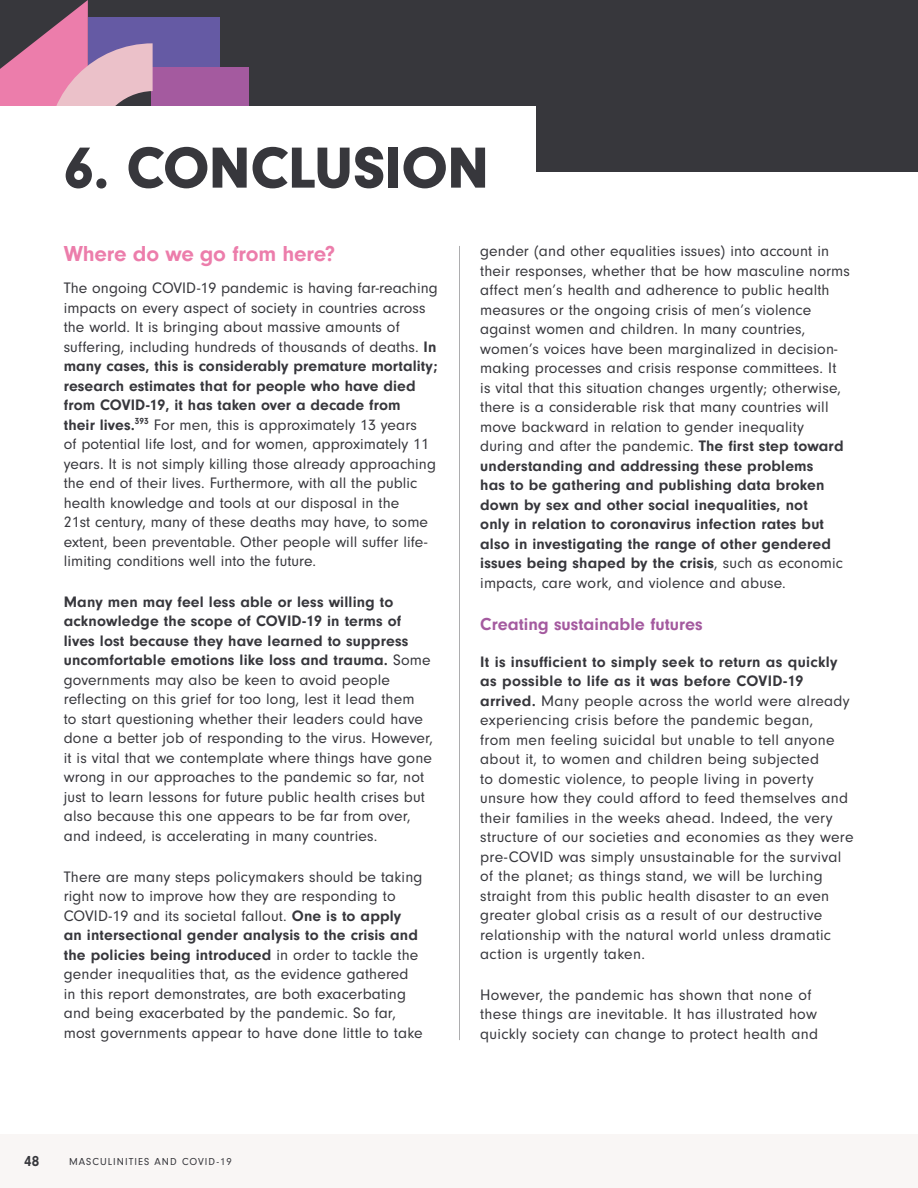
<style>
.page{position:relative;width:918px;height:1188px;background:#fff}
.page>*{position:absolute;margin:0;border:0;box-sizing:border-box;transform-origin:0 0}
.t1{font:900 60px "Neuzeit Gro";letter-spacing:-.01em;color:#37373c}
.t2{font:700 22.5px "Neuzeit Gro";letter-spacing:-.01em;color:#ec7dab}
.t3{font:700 18px "Neuzeit Gro";color:#a45a9f}
.t4{font:15.75px/19.5px "Neuzeit Gro";letter-spacing:.01em;color:#37373c}
.t5{font:700 15px "Neuzeit Gro";color:#37373c}
.t6{font:10.5px "Neuzeit Gro";letter-spacing:.1em;color:#37373c}
.s1{font-weight:700}
</style>
<div class="page">
<div style="left:0;top:1135px;width:918px;height:53px;background:#f9f6f5"></div>
<div style="left:0;top:0;width:918px;height:172px;background:#37373c"></div>
<div style="left:151px;top:67px;width:98px;height:82px;background:#a45a9f"></div>
<div style="left:88px;top:17px;width:131px;height:50px;background:#655aa4"></div>
<svg style="left:0;top:0;width:153px;height:107px"></svg>
<div style="left:0;top:107px;width:536px;height:113px;background:#fff"></div>
<hr style="left:459px;top:246px;width:1px;height:794px;background:#37373c">
<h1 class="t1" style="left:64px;top:134px;width:427px">6. CONCLUSION</h1>
<h2 class="t2" style="left:64px;top:241px;width:273px">Where do we go from here?</h2>
<p class="t4" style="left:64px;top:279px;width:375px">The ongoing COVID-19 pandemic is having far-reaching impacts on every aspect of society in countries across the world. It is bringing about massive amounts of suffering, including hundreds of thousands of deaths. <span class="s1">In many cases, this is considerably premature mortality; research estimates that for people who have died from COVID-19, it has taken over a decade from<br>their lives.</span><sup>393</sup> For men, this is approximately 13 years<br>of potential life lost, and for women, approximately 11 years. It is not simply killing those already approaching the end of their lives. Furthermore, with all the public health knowledge and tools at our disposal in the<br>21st century, many of these deaths may have, to some extent, been preventable. Other people will suffer life&shy;limiting conditions well into the future.</p>
<p class="t4" style="left:64px;top:592px;width:371px"><span class="s1">Many men may feel less able or less willing to acknowledge the scope of COVID-19 in terms of lives lost because they have learned to suppress uncomfortable emotions like loss and trauma.</span> Some governments may also be keen to avoid people reflecting on this grief for too long, lest it lead them<br>to start questioning whether their leaders could have done a better job of responding to the virus. However, it is vital that we contemplate where things have gone wrong in our approaches to the pandemic so far, not just to learn lessons for future public health crises but also because this one appears to be far from over, and indeed, is accelerating in many countries.</p>
<p class="t4" style="left:64px;top:867px;width:360px">There are many steps policymakers should be taking right now to improve how they are responding to COVID-19 and its societal fallout. <span class="s1">One is to apply an intersectional gender analysis to the crisis and the policies being introduced</span> in order to tackle the gender inequalities that, as the evidence gathered in this report demonstrates, are both exacerbating and being exacerbated by the pandemic. So far, most governments appear to have done little to take</p>
<p class="t4" style="left:480px;top:242px;width:371px">gender (and other equalities issues) into account in their responses, whether that be how masculine norms affect men’s health and adherence to public health measures or the ongoing crisis of men’s violence against women and children. In many countries, women’s voices have been marginalized in decision&shy;making processes and crisis response committees. It is vital that this situation changes urgently; otherwise, there is a considerable risk that many countries will move backward in relation to gender inequality during and after the pandemic. <span class="s1">The first step toward understanding and addressing these problems<br>has to be gathering and publishing data broken down by sex and other social inequalities, not<br>only in relation to coronavirus infection rates but also in investigating the range of other gendered issues being shaped by the crisis</span>, such as economic impacts, care work, and violence and abuse.</p>
<p class="t3" style="left:480px;top:614px;width:224px">Creating sustainable futures</p>
<p class="t4" style="left:480px;top:652px;width:375px"><span class="s1">It is insufficient to simply seek to return as quickly as possible to life as it was before COVID-19 arrived.</span> Many people across the world were already experiencing crisis before the pandemic began,<br>from men feeling suicidal but unable to tell anyone about it, to women and children being subjected<br>to domestic violence, to people living in poverty unsure how they could afford to feed themselves and their families in the weeks ahead. Indeed, the very structure of our societies and economies as they were pre-COVID was simply unsustainable for the survival of the planet; as things stand, we will be lurching straight from this public health disaster to an even greater global crisis as a result of our destructive relationship with the natural world unless dramatic action is urgently taken.</p>
<p class="t4" style="left:480px;top:985px;width:339px">However, the pandemic has shown that none of these things are inevitable. It has illustrated how quickly society can change to protect health and</p>
<p class="t5" style="left:24px;top:1153px;width:17px">48</p>
<p class="t6" style="left:69px;top:1156px;width:164px">MASCULINITIES AND COVID-19</p>
</div>
